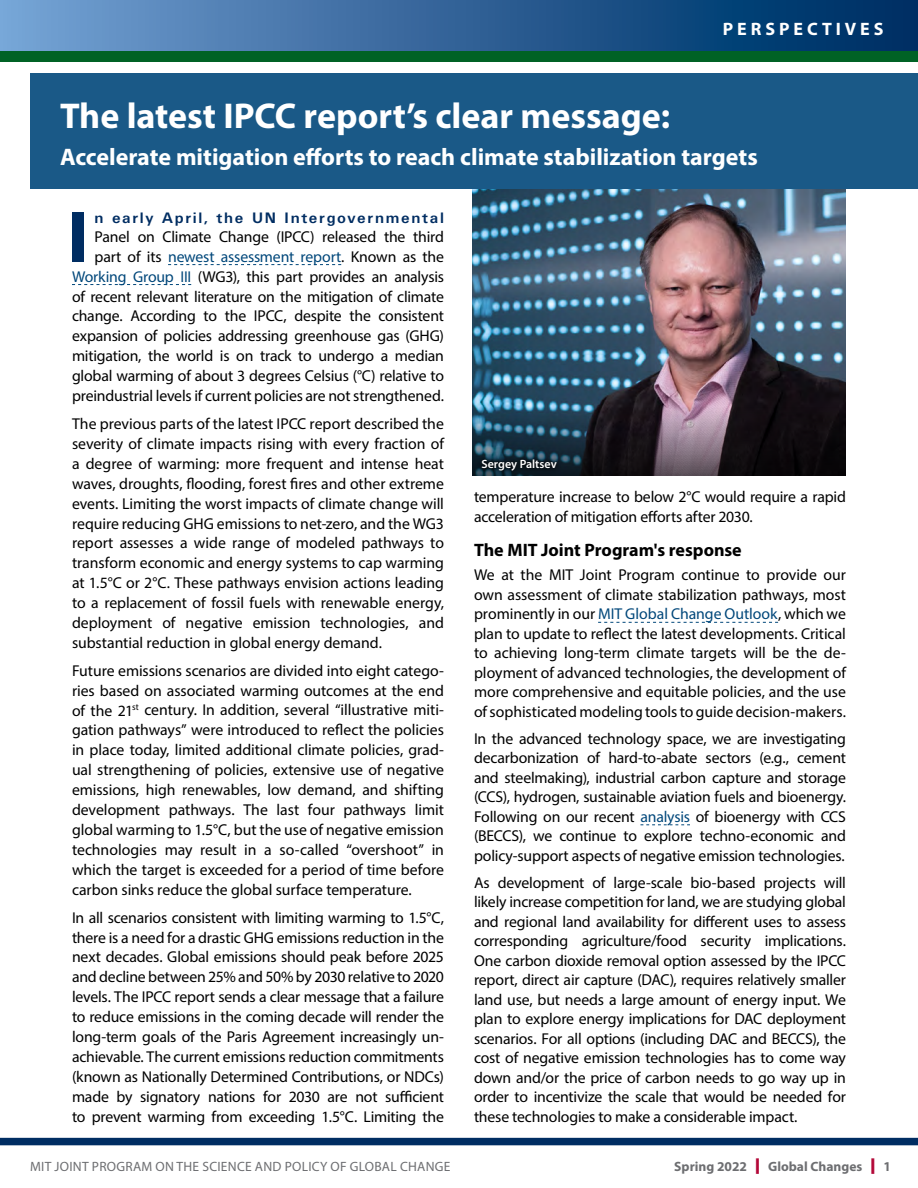
<style>
.page{position:relative;width:918px;height:1188px;background:#fff}
.page>*{position:absolute;margin:0;border:0;box-sizing:border-box;transform-origin:0 0}
.t1{font:800 condensed 74.25px "Urbano";color:#002d62}
.t2{font:700 36px "Myriad Pro";color:#fff}
.t3{font:700 24px "Myriad Pro";color:#fff}
.t4{font:700 18px "Myriad Pro";color:#000}
.t5{font:700 18px "Myriad Pro";letter-spacing:.22em;color:#fff}
.t6{font:15.75px/20px "Myriad Pro";letter-spacing:-.01em;color:#000;text-align:justify}
.t7{font:700 15.75px "Urbano";letter-spacing:.11em;color:#002d62}
.t8{font:13.5px "Myriad Pro";letter-spacing:.02em;color:#6d6e71}
.t9{font:700 13.5px "Myriad Pro";color:#6d6e71}
.t10{font:600 12px "Myriad Pro";color:#fff}
.s1{color:#00477a}
.s2{font-size:15.6px;color:#b30838}
</style>
<div class="page">
<svg style="left:168px;top:264px;width:173px;height:1px"></svg>
<svg style="left:72px;top:284px;width:119px;height:1px"></svg>
<svg style="left:598px;top:622px;width:180px;height:1px"></svg>
<svg style="left:640px;top:824px;width:50px;height:1px"></svg>
<div style="left:30px;top:74px;width:888px;height:115px;background:#1a5987"></div>
<img style="left:472px;top:189px;width:374px;height:286px">
<div style="left:477px;top:454px;width:85px;height:22px;background:#000;opacity:.7"></div>
<div style="left:0;top:50px;width:918px;height:12px;background:#006225"></div>
<div style="left:0;top:0;width:918px;height:51px;background:linear-gradient(to right,#74a0d3,#00295f)"></div>
<div style="left:0;top:1138px;width:918px;height:7px;background:#002d62"></div>
<p class="t5" style="left:723px;top:17px;width:162px">PERSPECTIVES</p>
<h2 class="t2" style="left:60px;top:92px;width:612px">The latest IPCC report’s clear message:</h2>
<h3 class="t3" style="left:60px;top:141px;width:699px">Accelerate mitigation efforts to reach climate stabilization targets</h3>
<h1 class="t1" style="left:69px;top:195px;width:20px">I</h1>
<p class="t7" style="left:94px;top:209px;width:351px">n early April, the UN Intergovernmental</p>
<p class="t6" style="left:72px;top:227px;width:374px;text-align:right">Panel on Climate Change (IPCC) released the third part of its <span class="s1">newest assessment report</span>. Known as the <span class="s1">Working Group III</span> (WG3), this part provides an analysis of recent relevant literature on the mitigation of climate change. According to the IPCC, despite the consistent expansion of policies addressing greenhouse gas (GHG) mitigation, the world is on track to undergo a median global warming of about 3 degrees Celsius (°C) relative to preindustrial levels if current policies are not strengthened.</p>
<p class="t6" style="left:72px;top:413px;width:374px">The previous parts of the latest IPCC report described the severity of climate impacts rising with every fraction of a degree of warming: more frequent and intense heat waves, droughts, flooding, forest fires and other extreme events. Limiting the worst impacts of climate change will require reducing GHG emissions to net-zero, and the WG3 report assesses a wide range of modeled pathways to transform economic and energy systems to cap warming at 1.5°C or 2°C. These pathways envision actions leading to a replacement of fossil fuels with renewable energy, deployment of negative emission technologies, and substantial reduction in global energy demand.</p>
<p class="t6" style="left:72px;top:660px;width:374px">Future emissions scenarios are divided into eight catego&shy;ries based on associated warming outcomes at the end of the 21<sup>st</sup> century. In addition, several “illustrative miti&shy;gation pathways” were introduced to reflect the policies in place today, limited additional climate policies, grad&shy;ual strengthening of policies, extensive use of negative emissions, high renewables, low demand, and shifting development pathways. The last four pathways limit global warming to 1.5°C, but the use of negative emission technologies may result in a so-called “overshoot” in which the target is exceeded for a period of time before carbon sinks reduce the global surface temperature.</p>
<p class="t6" style="left:72px;top:907px;width:374px">In all scenarios consistent with limiting warming to 1.5°C, there is a need for a drastic GHG emissions reduction in the next decades. Global emissions should peak before 2025 and decline between 25% and 50% by 2030 relative to 2020 levels. The IPCC report sends a clear message that a failure to reduce emissions in the coming decade will render the long-term goals of the Paris Agreement increasingly un&shy;achievable. The current emissions reduction commitments (known as Nationally Determined Contributions, or NDCs) made by signatory nations for 2030 are not sufficient to prevent warming from exceeding 1.5°C. Limiting the</p>
<p class="t10" style="left:482px;top:456px;width:77px">Sergey Paltsev</p>
<p class="t6" style="left:474px;top:487px;width:373px;line-height:19.5px">temperature increase to below 2°C would require a rapid acceleration of mitigation efforts after 2030.</p>
<p class="t4" style="left:474px;top:539px;width:269px">The MIT Joint Program's response</p>
<p class="t6" style="left:474px;top:565px;width:374px;line-height:19.5px">We at the MIT Joint Program continue to provide our own assessment of climate stabilization pathways, most prominently in our <span class="s1">MIT Global Change Outlook</span>, which we plan to update to reflect the latest developments. Critical to achieving long-term climate targets will be the de&shy;ployment of advanced technologies, the development of more comprehensive and equitable policies, and the use of sophisticated modeling tools to guide decision-makers.</p>
<p class="t6" style="left:474px;top:729px;width:374px;line-height:19.5px">In the advanced technology space, we are investigating decarbonization of hard-to-abate sectors (e.g., cement and steelmaking), industrial carbon capture and storage (CCS), hydrogen, sustainable aviation fuels and bioenergy.<br>Following on our recent <span class="s1">analysis</span> of bioenergy with CCS (BECCS), we continue to explore techno-economic and policy-support aspects of negative emission technologies.</p>
<p class="t6" style="left:474px;top:873px;width:374px;line-height:19.5px">As development of large-scale bio-based projects will likely increase competition for land, we are studying global and regional land availability for different uses to assess corresponding agriculture/food security implications.<br>One carbon dioxide removal option assessed by the IPCC report, direct air capture (DAC), requires relatively smaller land use, but needs a large amount of energy input. We plan to explore energy implications for DAC deployment scenarios. For all options (including DAC and BECCS), the cost of negative emission technologies has to come way down and/or the price of carbon needs to go way up in order to incentivize the scale that would be needed for these technologies to make a considerable impact.</p>
<p class="t8" style="left:30px;top:1158px;width:422px">MIT JOINT PROGRAM ON THE SCIENCE AND POLICY OF GLOBAL CHANGE</p>
<p class="t9" style="left:674px;top:1157px;width:218px">Spring 2022 <span class="s2">|</span> Global Changes <span class="s2">|</span> 1</p>
</div>
